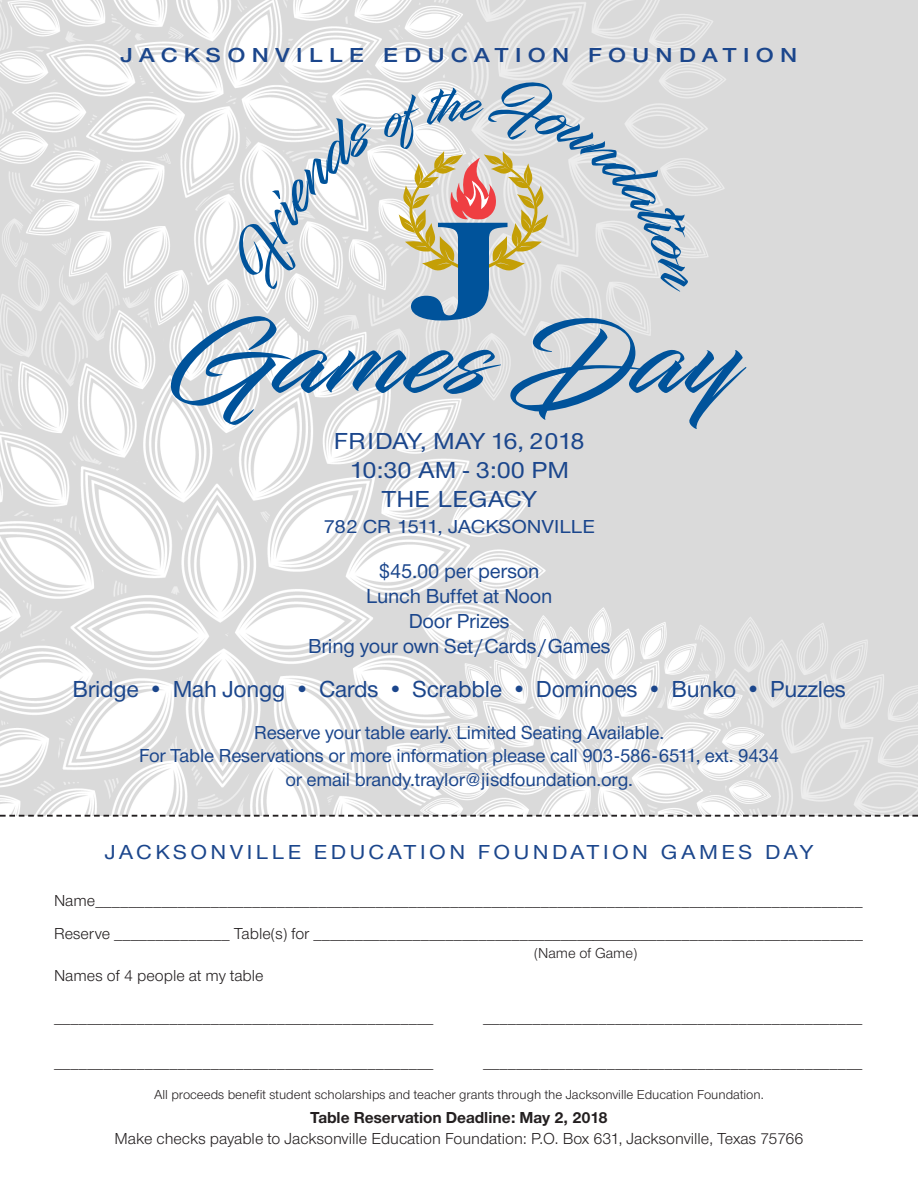
<style>
.page{position:relative;width:918px;height:1188px;background:#fff}
.page>*{position:absolute;margin:0;border:0;box-sizing:border-box;transform-origin:0 0}
.t1{font:103.65px "Infinite Stroke";letter-spacing:.01em;color:#00539b;scale:1.1 1}
.t2{font:500 24px "Nimbus San Nov T";letter-spacing:-.01em;color:#1b468c}
.t3{font:500 24px/29px "Nimbus San Nov T";letter-spacing:-.01em;color:#1b468c;text-align:center;scale:1.1 1}
.t4{font:500 21px/25.2px "Nimbus San Nov T";letter-spacing:-.01em;color:#1b468c;text-align:center}
.t5{font:500 21px "Nimbus San Nov T";letter-spacing:.15em;color:#1b468c;scale:1.1 1}
.t6{font:600 21px "Nimbus San Nov T";letter-spacing:.25em;color:#1b468c;scale:1.2 1}
.t7{font:500 19.5px/23.4px "Nimbus San Nov T";letter-spacing:-.01em;color:#1b468c;text-align:center}
.t8{font:500 19.5px "Nimbus San Nov T";letter-spacing:-.01em;color:#1b468c;scale:1.1 1}
.t9{font:16.5px/33px "Nimbus San Nov T";color:#231f20}
.t10{font:700 16.5px "Nimbus San Nov T";color:#231f20}
.t11{font:15px "Nimbus San Nov T";color:#231f20}
.t12{font:13.5px "Nimbus San Nov T";color:#231f20}
</style>
<div class="page">
<img style="left:0;top:0;width:918px;height:815px">
<svg style="left:0;top:815px;width:918px;height:2px"></svg>
<svg style="left:228px;top:72px;width:466px;height:248px"></svg>
<p class="t6" style="left:121px;top:47px;width:566px">JACKSONVILLE EDUCATION FOUNDATION</p>
<h1 class="t1" style="left:176px;top:296px;width:520px">Games Day</h1>
<h2 class="t3" style="left:334px;top:429px;width:230px">FRIDAY, MAY 16, 2018<br>10:30 AM - 3:00 PM<br>THE LEGACY</h2>
<p class="t8" style="left:324px;top:520px;width:248px">782 CR 1511, JACKSONVILLE</p>
<p class="t4" style="left:308px;top:560px;width:304px">$45.00 per person<br>Lunch Buffet at Noon<br>Door Prizes<br>Bring your own Set/Cards/Games</p>
<h2 class="t2" style="left:72px;top:681px;width:775px">Bridge • Mah Jongg • Cards • Scrabble • Dominoes • Bunko • Puzzles</h2>
<p class="t7" style="left:139px;top:723px;width:642px">Reserve your table early. Limited Seating Available.<br>For Table Reservations or more information please call 903-586-6511, ext. 9434 or email brandy.traylor@jisdfoundation.org.</p>
<p class="t5" style="left:105px;top:845px;width:645px">JACKSONVILLE EDUCATION FOUNDATION GAMES DAY</p>
<p class="t9" style="left:54px;top:885px;width:811px">Name_____________________________________________________________________________________________<br>Reserve ______________ Table(s) for ___________________________________________________________________</p>
<p class="t11" style="left:534px;top:947px;width:105px">(Name of Game)</p>
<p class="t9" style="left:54px;top:960px;width:211px">Names of 4 people at my table</p>
<p class="t9" style="left:54px;top:1002px;width:381px">______________________________________________</p>
<p class="t9" style="left:483px;top:1002px;width:381px">______________________________________________</p>
<p class="t9" style="left:54px;top:1047px;width:381px">______________________________________________</p>
<p class="t9" style="left:483px;top:1047px;width:381px">______________________________________________</p>
<p class="t12" style="left:154px;top:1089px;width:611px">All proceeds benefit student scholarships and teacher grants through the Jacksonville Education Foundation.</p>
<p class="t10" style="left:310px;top:1111px;width:299px">Table Reservation Deadline: May 2, 2018</p>
<p class="t9" style="left:115px;top:1123px;width:690px">Make checks payable to Jacksonville Education Foundation: P.O. Box 631, Jacksonville, Texas 75766</p>
</div>
